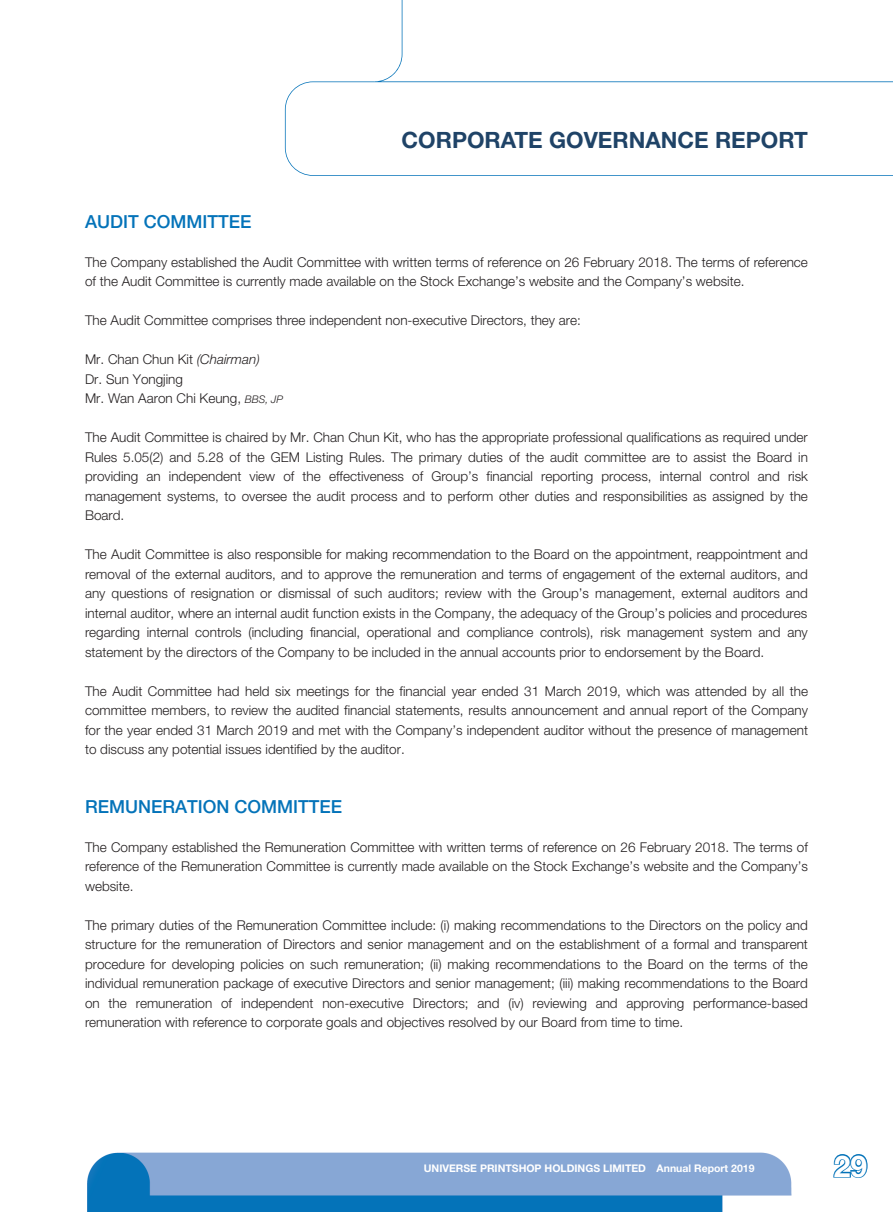
<style>
.page{position:relative;width:893px;height:1212px;background:#fff}
.page>*{position:absolute;margin:0;border:0;box-sizing:border-box;transform-origin:0 0}
.t1{font:700 30px "Helvetica Neue LT Std";color:#fff}
.t2{font:700 22.5px "Helvetica Neue LT Std";color:#1f4367}
.t3{font:500 18px "Helvetica Neue LT Std";color:#0473b9}
.t4{font:300 13.5px/19.5px "Helvetica Neue LT Std";color:#231f20;text-align:justify}
.t5{font:700 10.5px "Helvetica Neue LT Std";color:#fff}
.s1{font-style:italic}
.s2{font-style:italic;font-size:10.5px}
</style>
<div class="page">
<img style="left:87px;top:1152px;width:705px;height:60px">
<svg style="left:833px;top:1154px;width:35px;height:24px"></svg>
<svg style="left:285px;top:81px;width:608px;height:95px"></svg>
<svg style="left:374px;top:0;width:519px;height:82px"></svg>
<h2 class="t2" style="left:402px;top:126px;width:408px">CORPORATE GOVERNANCE REPORT</h2>
<h3 class="t3" style="left:85px;top:210px;width:168px">AUDIT COMMITTEE</h3>
<p class="t4" style="left:85px;top:252px;width:724px">The Company established the Audit Committee with written terms of reference on 26 February 2018. The terms of reference of the Audit Committee is currently made available on the Stock Exchange’s website and the Company’s website.</p>
<p class="t4" style="left:85px;top:310px;width:497px">The Audit Committee comprises three independent non-executive Directors, they are:</p>
<p class="t4" style="left:85px;top:349px;width:200px;text-align:left">Mr. Chan Chun Kit <span class="s1">(Chairman)<br></span>Dr. Sun Yongjing<br>Mr. Wan Aaron Chi Keung, <span class="s2">BBS, JP</span></p>
<p class="t4" style="left:85px;top:427px;width:724px">The Audit Committee is chaired by Mr. Chan Chun Kit, who has the appropriate professional qualifications as required under Rules 5.05(2) and 5.28 of the GEM Listing Rules. The primary duties of the audit committee are to assist the Board in providing an independent view of the effectiveness of Group’s financial reporting process, internal control and risk management systems, to oversee the audit process and to perform other duties and responsibilities as assigned by the Board.</p>
<p class="t4" style="left:85px;top:544px;width:724px">The Audit Committee is also responsible for making recommendation to the Board on the appointment, reappointment and removal of the external auditors, and to approve the remuneration and terms of engagement of the external auditors, and any questions of resignation or dismissal of such auditors; review with the Group’s management, external auditors and internal auditor, where an internal audit function exists in the Company, the adequacy of the Group’s policies and procedures regarding internal controls (including financial, operational and compliance controls), risk management system and any statement by the directors of the Company to be included in the annual accounts prior to endorsement by the Board.</p>
<p class="t4" style="left:85px;top:681px;width:724px">The Audit Committee had held six meetings for the financial year ended 31 March 2019, which was attended by all the committee members, to review the audited financial statements, results announcement and annual report of the Company for the year ended 31 March 2019 and met with the Company’s independent auditor without the presence of management to discuss any potential issues identified by the auditor.</p>
<h3 class="t3" style="left:85px;top:795px;width:259px">REMUNERATION COMMITTEE</h3>
<p class="t4" style="left:85px;top:837px;width:724px">The Company established the Remuneration Committee with written terms of reference on 26 February 2018. The terms of reference of the Remuneration Committee is currently made available on the Stock Exchange’s website and the Company’s website.</p>
<p class="t4" style="left:85px;top:915px;width:724px">The primary duties of the Remuneration Committee include: (i) making recommendations to the Directors on the policy and structure for the remuneration of Directors and senior management and on the establishment of a formal and transparent procedure for developing policies on such remuneration; (ii) making recommendations to the Board on the terms of the individual remuneration package of executive Directors and senior management; (iii) making recommendations to the Board on the remuneration of independent non-executive Directors; and (iv) reviewing and approving performance-based remuneration with reference to corporate goals and objectives resolved by our Board from time to time.</p>
<p class="t5" style="left:424px;top:1161px;width:332px">UNIVERSE PRINTSHOP HOLDINGS LIMITED Annual Report 2019</p>
<h1 class="t1" style="left:834px;top:1147px;width:35px">29</h1>
</div>
